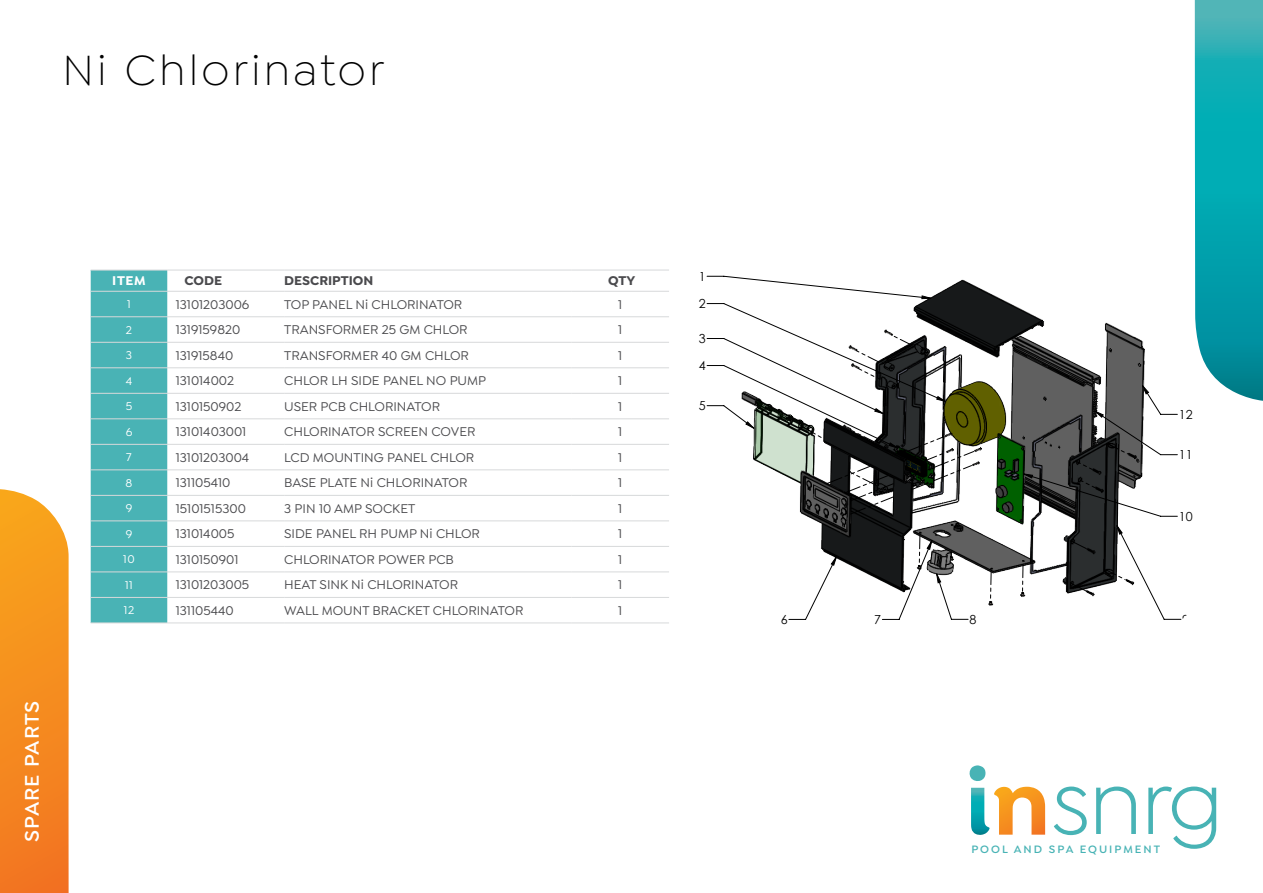
<style>
.page{position:relative;width:1263px;height:893px;background:#fff}
.page>*{position:absolute;margin:0;border:0;box-sizing:border-box;transform-origin:0 0}
.t1{font:300 45px "Isidora Sans";letter-spacing:.07em;color:#000}
.t2{font:600 21px "Isidora Sans";letter-spacing:.045em;color:#fff}
.t3{font:500 13.5px "Isidora Sans";color:#4a4a4d}
.t4{font:700 13.5px "Isidora Sans";color:#4a4a4d}
.t5{font:700 13.5px "Isidora Sans";color:#fff}
.t6{font:12.45px/27.3px "Century Gothic";color:#000}
.t7{font:500 12px "Isidora Sans";color:#fff}
.t8{font:600 11.4px "Isidora Sans";letter-spacing:.175em;color:#48b3b5}
</style>
<div class="page">
<svg style="left:0;top:489px;width:69px;height:404px;background:#f59126"></svg>
<svg style="left:1195px;top:0;width:68px;height:401px;background:#12a7b0"></svg>
<svg style="left:1054px;top:786px;width:33px;height:49px"></svg>
<svg style="left:1096px;top:786px;width:40px;height:48px"></svg>
<svg style="left:1148px;top:786px;width:68px;height:63px"></svg>
<svg style="left:969px;top:765px;width:76px;height:70px"></svg>
<div style="left:91px;top:271px;width:76px;height:351px;background:#49b3b5"></div>
<hr style="left:91px;top:270px;width:76px;height:1px;background:#d7d9da">
<hr style="left:91px;top:316px;width:76px;height:1px;background:#d7d9da">
<hr style="left:91px;top:342px;width:76px;height:1px;background:#d7d9da">
<hr style="left:91px;top:367px;width:76px;height:1px;background:#d7d9da">
<hr style="left:91px;top:393px;width:76px;height:1px;background:#d7d9da">
<hr style="left:91px;top:418px;width:76px;height:1px;background:#d7d9da">
<hr style="left:91px;top:444px;width:76px;height:1px;background:#d7d9da">
<hr style="left:91px;top:469px;width:76px;height:1px;background:#d7d9da">
<hr style="left:91px;top:495px;width:76px;height:1px;background:#d7d9da">
<hr style="left:91px;top:520px;width:76px;height:1px;background:#d7d9da">
<hr style="left:91px;top:546px;width:76px;height:1px;background:#d7d9da">
<hr style="left:91px;top:571px;width:76px;height:1px;background:#d7d9da">
<hr style="left:91px;top:597px;width:76px;height:1px;background:#d7d9da">
<hr style="left:91px;top:622px;width:76px;height:1px;background:#d7d9da">
<hr style="left:91px;top:291px;width:76px;height:1px;background:#d7d9da">
<hr style="left:167px;top:316px;width:117px;height:1px;background:#d7d9da">
<hr style="left:284px;top:316px;width:287px;height:1px;background:#d7d9da">
<hr style="left:571px;top:316px;width:98px;height:1px;background:#d7d9da">
<hr style="left:167px;top:342px;width:117px;height:1px;background:#d7d9da">
<hr style="left:284px;top:342px;width:287px;height:1px;background:#d7d9da">
<hr style="left:571px;top:342px;width:98px;height:1px;background:#d7d9da">
<hr style="left:167px;top:367px;width:117px;height:1px;background:#d7d9da">
<hr style="left:284px;top:367px;width:287px;height:1px;background:#d7d9da">
<hr style="left:571px;top:367px;width:98px;height:1px;background:#d7d9da">
<hr style="left:167px;top:393px;width:117px;height:1px;background:#d7d9da">
<hr style="left:284px;top:393px;width:287px;height:1px;background:#d7d9da">
<hr style="left:571px;top:393px;width:98px;height:1px;background:#d7d9da">
<hr style="left:167px;top:418px;width:117px;height:1px;background:#d7d9da">
<hr style="left:284px;top:418px;width:287px;height:1px;background:#d7d9da">
<hr style="left:571px;top:418px;width:98px;height:1px;background:#d7d9da">
<hr style="left:167px;top:444px;width:117px;height:1px;background:#d7d9da">
<hr style="left:284px;top:444px;width:287px;height:1px;background:#d7d9da">
<hr style="left:571px;top:444px;width:98px;height:1px;background:#d7d9da">
<hr style="left:167px;top:469px;width:117px;height:1px;background:#d7d9da">
<hr style="left:284px;top:469px;width:287px;height:1px;background:#d7d9da">
<hr style="left:571px;top:469px;width:98px;height:1px;background:#d7d9da">
<hr style="left:167px;top:495px;width:117px;height:1px;background:#d7d9da">
<hr style="left:284px;top:495px;width:287px;height:1px;background:#d7d9da">
<hr style="left:571px;top:495px;width:98px;height:1px;background:#d7d9da">
<hr style="left:167px;top:520px;width:117px;height:1px;background:#d7d9da">
<hr style="left:167px;top:546px;width:117px;height:1px;background:#d7d9da">
<hr style="left:167px;top:571px;width:117px;height:1px;background:#d7d9da">
<hr style="left:167px;top:597px;width:117px;height:1px;background:#d7d9da">
<hr style="left:284px;top:520px;width:287px;height:1px;background:#d7d9da">
<hr style="left:284px;top:546px;width:287px;height:1px;background:#d7d9da">
<hr style="left:284px;top:571px;width:287px;height:1px;background:#d7d9da">
<hr style="left:284px;top:597px;width:287px;height:1px;background:#d7d9da">
<hr style="left:571px;top:520px;width:98px;height:1px;background:#d7d9da">
<hr style="left:571px;top:546px;width:98px;height:1px;background:#d7d9da">
<hr style="left:571px;top:571px;width:98px;height:1px;background:#d7d9da">
<hr style="left:571px;top:597px;width:98px;height:1px;background:#d7d9da">
<hr style="left:167px;top:622px;width:117px;height:1px;background:#d7d9da">
<hr style="left:284px;top:622px;width:287px;height:1px;background:#d7d9da">
<hr style="left:571px;top:622px;width:98px;height:1px;background:#d7d9da">
<hr style="left:167px;top:270px;width:117px;height:1px;background:#d7d9da">
<hr style="left:284px;top:270px;width:287px;height:1px;background:#d7d9da">
<hr style="left:571px;top:270px;width:98px;height:1px;background:#d7d9da">
<hr style="left:167px;top:291px;width:117px;height:1px;background:#d7d9da">
<hr style="left:284px;top:291px;width:287px;height:1px;background:#d7d9da">
<hr style="left:571px;top:291px;width:98px;height:1px;background:#d7d9da">
<svg style="left:667px;top:203px;width:538px;height:421px"></svg>
<svg style="left:706px;top:276px;width:475px;height:344px"></svg>
<svg style="left:746px;top:296px;width:402px;height:287px"></svg>
<svg style="left:950px;top:552px;width:2px;height:6px"></svg>
<svg style="left:918px;top:533px;width:3px;height:34px"></svg>
<svg style="left:1021px;top:561px;width:3px;height:33px"></svg>
<svg style="left:989px;top:568px;width:3px;height:35px"></svg>
<svg style="left:1078px;top:479px;width:17px;height:9px"></svg>
<svg style="left:1076px;top:461px;width:17px;height:9px"></svg>
<svg style="left:1070px;top:540px;width:17px;height:9px"></svg>
<svg style="left:1070px;top:582px;width:16px;height:9px"></svg>
<svg style="left:1105px;top:569px;width:21px;height:11px"></svg>
<svg style="left:1108px;top:443px;width:20px;height:11px"></svg>
<svg style="left:850px;top:430px;width:25px;height:13px"></svg>
<svg style="left:859px;top:368px;width:17px;height:10px"></svg>
<svg style="left:892px;top:335px;width:18px;height:10px"></svg>
<svg style="left:856px;top:350px;width:23px;height:12px"></svg>
<svg style="left:906px;top:436px;width:68px;height:54px"></svg>
<svg style="left:826px;top:466px;width:68px;height:49px"></svg>
<svg style="left:806px;top:429px;width:18px;height:10px"></svg>
<h1 class="t1" style="left:63px;top:45px;width:323px">Ni Chlorinator</h1>
<h2 class="t2" style="left:20px;top:842px;width:143px;rotate:-90deg">SPARE PARTS</h2>
<p class="t5" style="left:112px;top:272px;width:35px">ITEM</p>
<p class="t4" style="left:185px;top:272px;width:39px">CODE</p>
<p class="t4" style="left:284px;top:272px;width:91px">DESCRIPTION</p>
<p class="t4" style="left:608px;top:272px;width:29px">QTY</p>
<p class="t7" style="left:127px;top:297px;width:5px">1</p>
<p class="t3" style="left:176px;top:297px;width:75px">13101203006</p>
<p class="t3" style="left:284px;top:297px;width:179px">TOP PANEL Ni CHLORINATOR</p>
<p class="t3" style="left:618px;top:297px;width:6px">1</p>
<p class="t7" style="left:126px;top:323px;width:8px">2</p>
<p class="t3" style="left:176px;top:322px;width:66px">1319159820</p>
<p class="t3" style="left:284px;top:322px;width:185px">TRANSFORMER 25 GM CHLOR</p>
<p class="t3" style="left:618px;top:322px;width:6px">1</p>
<p class="t7" style="left:126px;top:348px;width:8px">3</p>
<p class="t3" style="left:176px;top:348px;width:59px">131915840</p>
<p class="t3" style="left:284px;top:348px;width:186px">TRANSFORMER 40 GM CHLOR</p>
<p class="t3" style="left:618px;top:348px;width:6px">1</p>
<p class="t7" style="left:126px;top:374px;width:8px">4</p>
<p class="t3" style="left:176px;top:373px;width:60px">131014002</p>
<p class="t3" style="left:284px;top:373px;width:203px">CHLOR LH SIDE PANEL NO PUMP</p>
<p class="t3" style="left:618px;top:373px;width:6px">1</p>
<p class="t7" style="left:126px;top:399px;width:8px">5</p>
<p class="t3" style="left:176px;top:399px;width:67px">1310150902</p>
<p class="t3" style="left:284px;top:399px;width:157px">USER PCB CHLORINATOR</p>
<p class="t3" style="left:618px;top:399px;width:6px">1</p>
<p class="t7" style="left:126px;top:425px;width:8px">6</p>
<p class="t3" style="left:176px;top:424px;width:72px">13101403001</p>
<p class="t3" style="left:284px;top:424px;width:193px">CHLORINATOR SCREEN COVER</p>
<p class="t3" style="left:618px;top:424px;width:6px">1</p>
<p class="t7" style="left:126px;top:450px;width:7px">7</p>
<p class="t3" style="left:176px;top:450px;width:75px">13101203004</p>
<p class="t3" style="left:284px;top:450px;width:192px">LCD MOUNTING PANEL CHLOR</p>
<p class="t3" style="left:618px;top:450px;width:6px">1</p>
<p class="t7" style="left:126px;top:476px;width:8px">8</p>
<p class="t3" style="left:176px;top:475px;width:56px">131105410</p>
<p class="t3" style="left:284px;top:475px;width:185px">BASE PLATE Ni CHLORINATOR</p>
<p class="t3" style="left:618px;top:475px;width:6px">1</p>
<p class="t7" style="left:126px;top:501px;width:8px">9</p>
<p class="t3" style="left:176px;top:501px;width:72px">15101515300</p>
<p class="t3" style="left:284px;top:501px;width:132px">3 PIN 10 AMP SOCKET</p>
<p class="t3" style="left:618px;top:501px;width:6px">1</p>
<p class="t7" style="left:126px;top:527px;width:8px">9</p>
<p class="t3" style="left:176px;top:526px;width:60px">131014005</p>
<p class="t3" style="left:284px;top:526px;width:197px">SIDE PANEL RH PUMP Ni CHLOR</p>
<p class="t3" style="left:618px;top:526px;width:6px">1</p>
<p class="t7" style="left:123px;top:552px;width:13px">10</p>
<p class="t3" style="left:176px;top:552px;width:64px">1310150901</p>
<p class="t3" style="left:284px;top:552px;width:171px">CHLORINATOR POWER PCB</p>
<p class="t3" style="left:618px;top:552px;width:6px">1</p>
<p class="t7" style="left:125px;top:578px;width:9px">11</p>
<p class="t3" style="left:176px;top:577px;width:75px">13101203005</p>
<p class="t3" style="left:284px;top:577px;width:175px">HEAT SINK Ni CHLORINATOR</p>
<p class="t3" style="left:618px;top:577px;width:6px">1</p>
<p class="t7" style="left:124px;top:604px;width:12px">12</p>
<p class="t3" style="left:176px;top:603px;width:60px">131105440</p>
<p class="t3" style="left:284px;top:603px;width:241px">WALL MOUNT BRACKET CHLORINATOR</p>
<p class="t3" style="left:618px;top:603px;width:6px">1</p>
<p class="t6" style="left:699px;top:262px;width:8px">1<br>2</p>
<p class="t6" style="left:699px;top:325px;width:8px">3<br>4</p>
<p class="t6" style="left:699px;top:392px;width:8px">5</p>
<p class="t6" style="left:1179px;top:401px;width:15px">12</p>
<p class="t6" style="left:1179px;top:441px;width:15px">11</p>
<p class="t6" style="left:1179px;top:503px;width:15px">10</p>
<p class="t6" style="left:781px;top:606px;width:8px">6</p>
<p class="t6" style="left:874px;top:606px;width:8px">7</p>
<p class="t6" style="left:969px;top:606px;width:8px">8</p>
<p class="t6" style="left:1182px;top:606px;width:8px">9</p>
<p class="t8" style="left:971px;top:842px;width:190px">POOL AND SPA EQUIPMENT</p>
</div>
